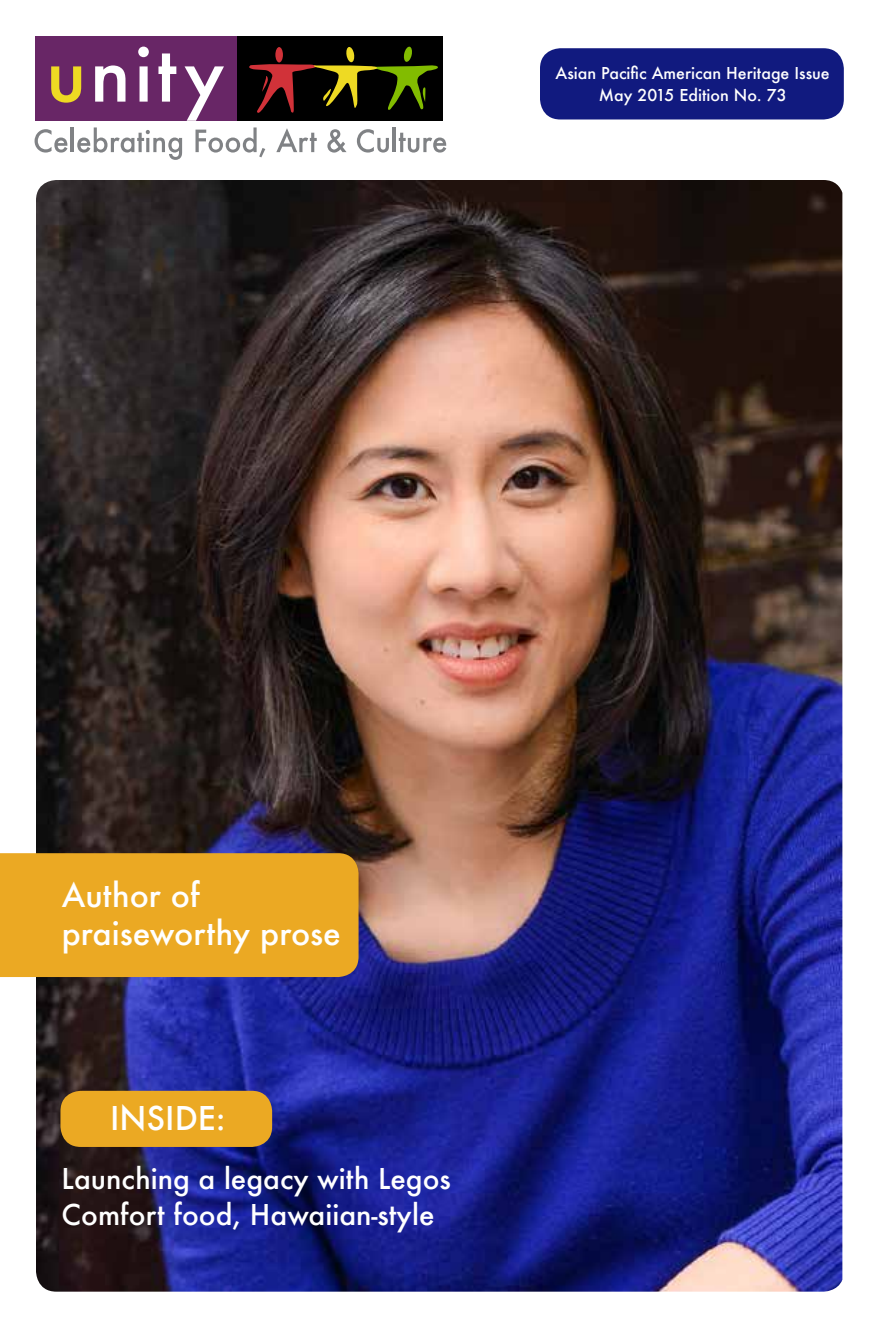
<style>
.page{position:relative;width:882px;height:1332px;background:#fff}
.page>*{position:absolute;margin:0;border:0;box-sizing:border-box;transform-origin:0 0}
.t1{font:500 32px/38.4px "Futura";color:#fff}
.t2{font:500 28px/36px "Futura";color:#fff}
.t3{font:500 16px/22px "Futura";color:#fff;text-align:center}
</style>
<div class="page">
<img style="left:36px;top:180px;width:806px;height:1112px">
<div style="left:0;top:853px;width:359px;height:124px;background:#eba923"></div>
<div style="left:540px;top:48px;width:304px;height:71px;background:#111a7f;border-radius:20px"></div>
<svg style="left:35px;top:129px;width:33px;height:24px"></svg>
<hr style="left:71px;top:127px;width:3px;height:25px;background:#808285">
<svg style="left:77px;top:127px;width:105px;height:33px"></svg>
<svg style="left:196px;top:127px;width:69px;height:30px"></svg>
<svg style="left:276px;top:128px;width:41px;height:24px"></svg>
<svg style="left:327px;top:129px;width:20px;height:24px"></svg>
<svg style="left:357px;top:129px;width:32px;height:24px"></svg>
<hr style="left:393px;top:127px;width:3px;height:25px;background:#808285">
<svg style="left:399px;top:133px;width:47px;height:20px"></svg>
<div style="left:35px;top:36px;width:205px;height:84px;background:#682666"></div>
<div style="left:238px;top:36px;width:205px;height:84px;background:#000"></div>
<svg style="left:51px;top:66px;width:30px;height:37px"></svg>
<svg style="left:95px;top:65px;width:31px;height:37px"></svg>
<svg style="left:138px;top:47px;width:11px;height:55px"></svg>
<svg style="left:158px;top:53px;width:18px;height:49px"></svg>
<svg style="left:185px;top:66px;width:39px;height:55px"></svg>
<svg style="left:249px;top:46px;width:189px;height:67px"></svg>
<div style="left:60px;top:1091px;width:212px;height:56px;background:#eba923;border-radius:20px"></div>
<p class="t3" style="left:556px;top:62px;width:276px">Asian Pacific American Heritage Issue<br>May 2015 Edition No. 73</p>
<h1 class="t1" style="left:62px;top:875px;width:281px">Author of praiseworthy prose</h1>
<h1 class="t1" style="left:110px;top:1099px;width:117px">Insi de:</h1>
<h2 class="t2" style="left:62px;top:1160px;width:391px">Launching a legacy with Legos<br>Comfort food, Hawaiian-style</h2>
</div>
